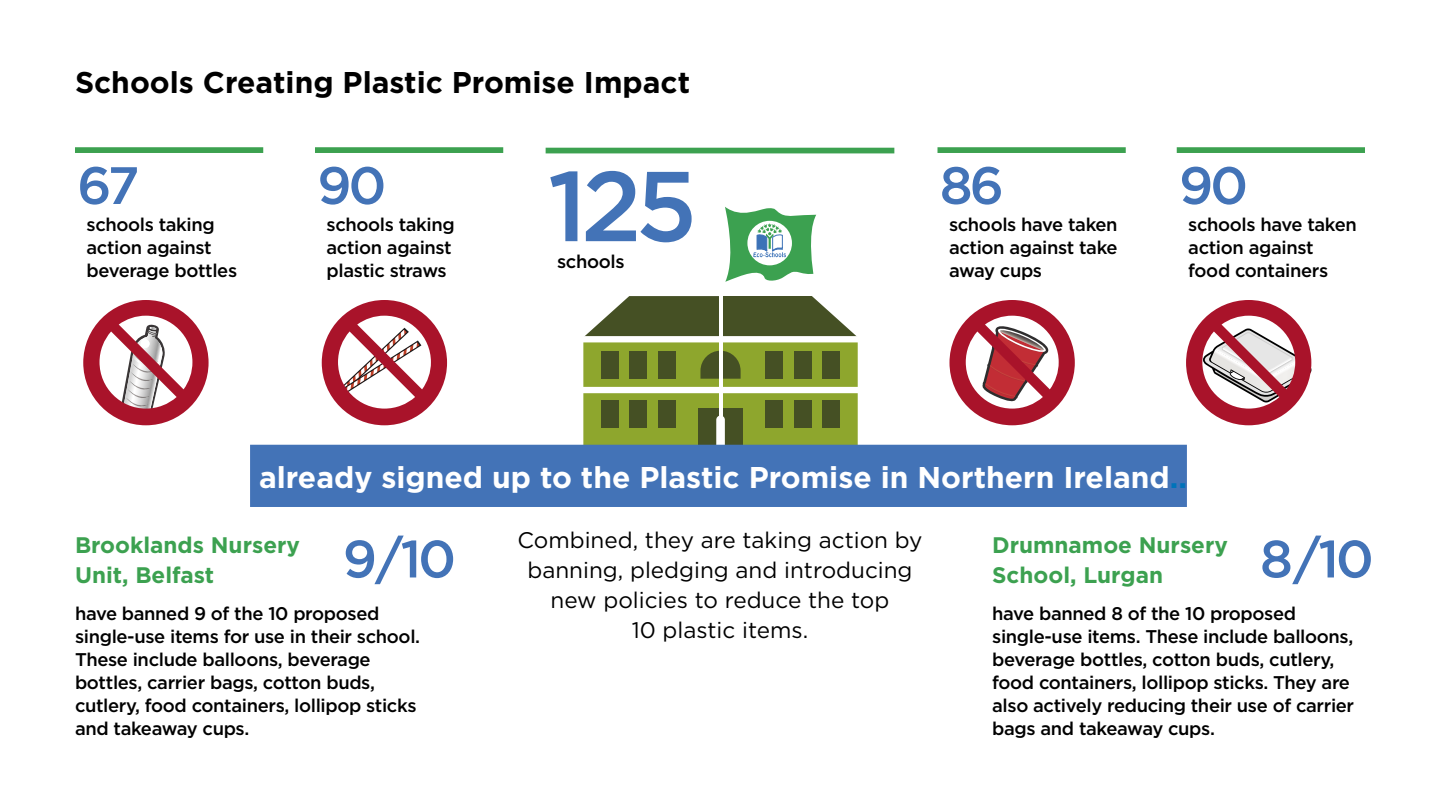
<style>
.page{position:relative;width:1440px;height:810px;background:#fff}
.page>*{position:absolute;margin:0;border:0;box-sizing:border-box;transform-origin:0 0}
.t1{font:500 99px "Gotham";color:#4373b7}
.t2{font:500 52.5px "Gotham";letter-spacing:-.06em;color:#4373b7}
.t3{font:700 30px "Gotham";color:#fff}
.t4{font:700 30px "Gotham";color:#000}
.t5{font:22.5px/30px "Gotham";color:#000;text-align:center}
.t6{font:700 22.5px/29.2px "Gotham";color:#3ca150}
.t7{font:500 18.38px/23px "Gotham";letter-spacing:-.02em;color:#000}
.s1{color:#0073ba}
</style>
<div class="page">
<div style="left:75px;top:147px;width:188px;height:6px;background:#3ca150"></div>
<div style="left:938px;top:147px;width:188px;height:6px;background:#3ca150"></div>
<div style="left:315px;top:147px;width:188px;height:6px;background:#3ca150"></div>
<div style="left:1177px;top:147px;width:188px;height:6px;background:#3ca150"></div>
<div style="left:546px;top:148px;width:348px;height:5px;background:#3ca150"></div>
<svg style="left:578px;top:296px;width:285px;height:149px"></svg>
<svg style="left:725px;top:207px;width:91px;height:75px"></svg>
<div style="left:250px;top:445px;width:937px;height:62px;background:#4373b7"></div>
<svg style="left:1186px;top:300px;width:125px;height:125px"></svg>
<svg style="left:322px;top:300px;width:125px;height:125px"></svg>
<svg style="left:83px;top:300px;width:126px;height:125px"></svg>
<svg style="left:950px;top:300px;width:125px;height:125px"></svg>
<h3 class="t4" style="left:75px;top:62px;width:617px">Schools Creating Plastic Promise Impact</h3>
<h2 class="t2" style="left:77px;top:151px;width:64px">67</h2>
<p class="t7" style="left:87px;top:213px;width:152px">schools taking action against beverage bottles</p>
<h2 class="t2" style="left:317px;top:151px;width:71px">90</h2>
<p class="t7" style="left:327px;top:213px;width:130px">schools taking action against plastic straws</p>
<h1 class="t1" style="left:548px;top:141px;width:151px">125</h1>
<p class="t7" style="left:557px;top:250px;width:69px">schools</p>
<h2 class="t2" style="left:940px;top:151px;width:66px">86</h2>
<p class="t7" style="left:949px;top:213px;width:170px;text-align:justify">schools have taken action against take away cups</p>
<h2 class="t2" style="left:1179px;top:151px;width:71px">90</h2>
<p class="t7" style="left:1188px;top:213px;width:170px">schools have taken action against food containers</p>
<h3 class="t3" style="left:259px;top:458px;width:929px">already signed up to the Plastic Promise in Northern Ireland<span class="s1">..</span></h3>
<p class="t5" style="left:517px;top:525px;width:407px">Combined, they are taking action by banning, pledging and introducing new policies to reduce the top<br>10 plastic items.</p>
<h2 class="t2" style="left:343px;top:525px;width:115px">9/10</h2>
<h2 class="t2" style="left:1260px;top:525px;width:115px">8/10</h2>
<p class="t6" style="left:75px;top:531px;width:227px">Brooklands Nursery<br>Unit, Belfast</p>
<p class="t7" style="left:75px;top:602px;width:347px">have banned 9 of the 10 proposed single-use items for use in their school.<br>These include balloons, beverage bottles, carrier bags, cotton buds, cutlery, food containers, lollipop sticks and takeaway cups.</p>
<p class="t6" style="left:992px;top:531px;width:237px">Drumnamoe Nursery<br>School, Lurgan</p>
<p class="t7" style="left:992px;top:602px;width:363px">have banned 8 of the 10 proposed single-use items. These include balloons, beverage bottles, cotton buds, cutlery, food containers, lollipop sticks. They are also actively reducing their use of carrier bags and takeaway cups.</p>
</div>
